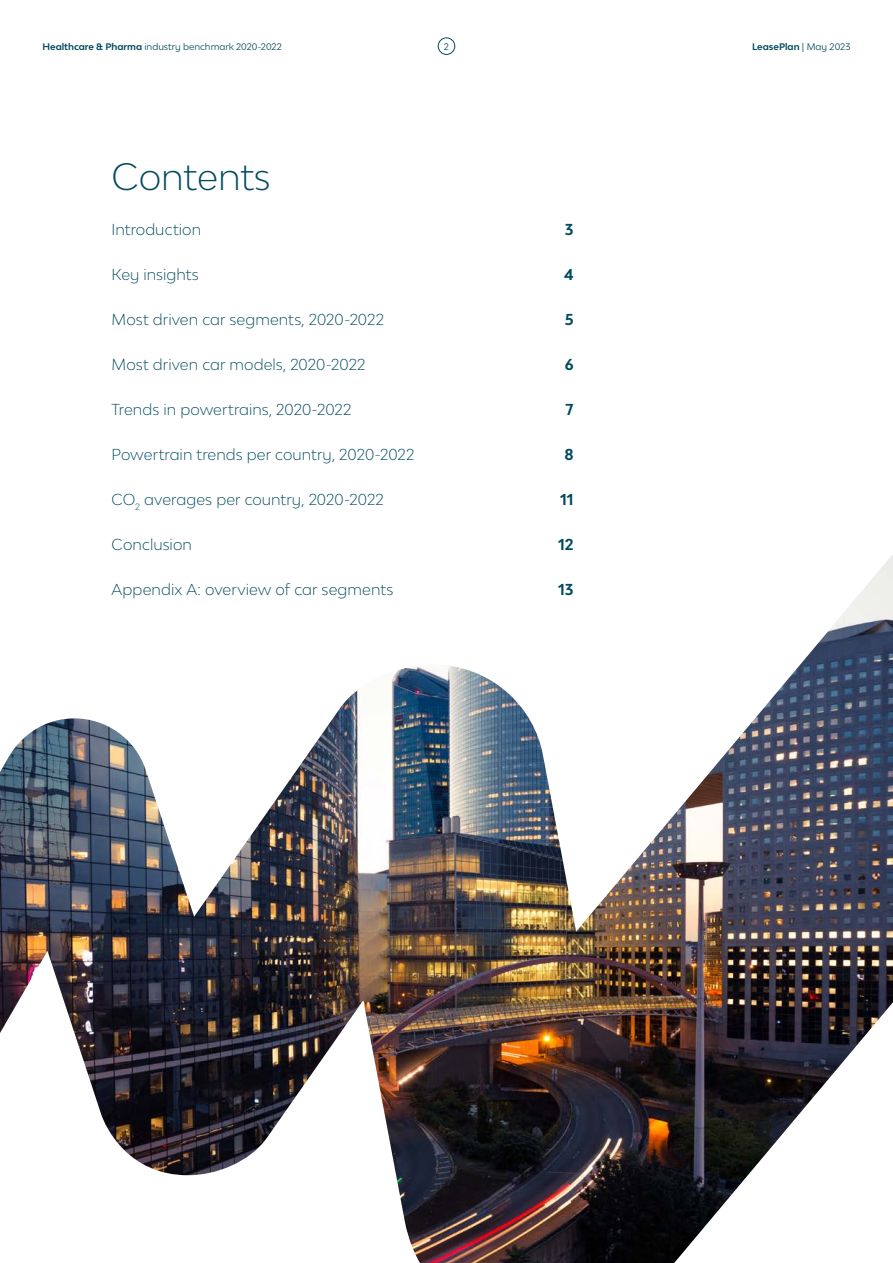
<style>
.page{position:relative;width:893px;height:1263px;background:#fff}
.page>*{position:absolute;margin:0;border:0;box-sizing:border-box;transform-origin:0 0}
.LP_kop_1{font:300 36px "Lease Plan";color:#004a5d}
.LP_body_copy{font:300 15px "Lease Plan";letter-spacing:.005em;color:#004a5d}
.LP_body_copy-2{font:700 15px "Lease Plan";color:#004a5d}
.t1{font:9px "Lease Plan";color:#004a5d}
.t2{font:700 9px "Lease Plan";color:#004a5d}
.s1{font-weight:700}
.s2{font-weight:400}
</style>
<div class="page">
<img style="left:0;top:554px;width:893px;height:709px">
<div style="left:438px;top:38px;width:17px;height:17px;border:1px solid #004a5d;border-radius:50%"></div>
<p class="t1" style="left:43px;top:40px;width:241px"><span class="s1">Healthcare &amp; Pharma</span> industry benchmark 2020-2022</p>
<p class="t1" style="left:444px;top:40px;width:7px">2</p>
<p class="t2" style="left:752px;top:40px;width:100px">LeasePlan <span class="s2">| May 2023</span></p>
<p class="LP_kop_1" style="left:112px;top:153px;width:161px">Contents</p>
<p class="LP_body_copy" style="left:112px;top:219px;width:91px">Introduction</p>
<p class="LP_body_copy-2" style="left:565px;top:219px;width:10px">3</p>
<p class="LP_body_copy" style="left:112px;top:264px;width:89px">Key insights</p>
<p class="LP_body_copy-2" style="left:564px;top:264px;width:11px">4</p>
<p class="LP_body_copy" style="left:112px;top:309px;width:274px">Most driven car segments, 2020-2022</p>
<p class="LP_body_copy-2" style="left:565px;top:309px;width:10px">5</p>
<p class="LP_body_copy" style="left:112px;top:354px;width:255px">Most driven car models, 2020-2022</p>
<p class="LP_body_copy-2" style="left:565px;top:354px;width:10px">6</p>
<p class="LP_body_copy" style="left:112px;top:399px;width:241px">Trends in powertrains, 2020-2022</p>
<p class="LP_body_copy-2" style="left:565px;top:399px;width:10px">7</p>
<p class="LP_body_copy" style="left:112px;top:444px;width:304px">Powertrain trends per country, 2020-2022</p>
<p class="LP_body_copy-2" style="left:564px;top:444px;width:11px">8</p>
<p class="LP_body_copy" style="left:112px;top:489px;width:274px">CO<sub>2</sub> averages per country, 2020-2022</p>
<p class="LP_body_copy-2" style="left:560px;top:489px;width:15px">11</p>
<p class="LP_body_copy" style="left:112px;top:534px;width:82px">Conclusion</p>
<p class="LP_body_copy-2" style="left:558px;top:534px;width:17px">12</p>
<p class="LP_body_copy" style="left:112px;top:579px;width:283px">Appendix A: overview of car segments</p>
<p class="LP_body_copy-2" style="left:558px;top:579px;width:17px">13</p>
</div>
